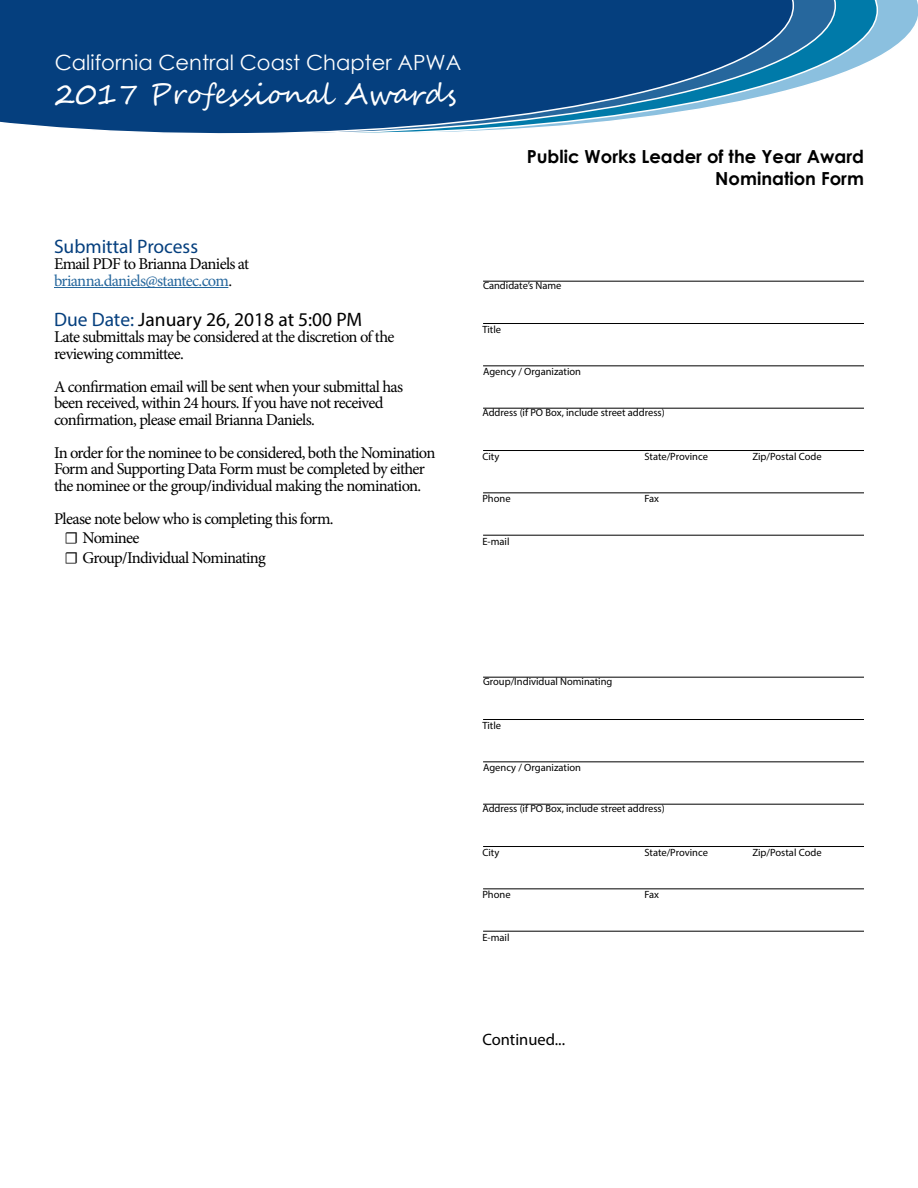
<style>
.page{position:relative;width:918px;height:1188px;background:#fff}
.page>*{position:absolute;margin:0;border:0;box-sizing:border-box;transform-origin:0 0}
.t1{font:28.5px "Segoe Script";color:#fff}
.t2{font:21px "Century Gothic";color:#fff}
.t3{font:19.5px "Myriad Pro";color:#000}
.t4{font:19.5px "Myriad Pro";color:#053f7e}
.t5{font:700 18px/21.6px "Century Gothic";color:#000;text-align:right}
.t6{font:16.5px/16.5px "Minion Pro";letter-spacing:-.045em;color:#000}
.t7{font:16.5px "Myriad Pro";color:#000}
.t8{font:10.5px "Myriad Pro";color:#000}
.s1{color:#26679d}
.s2{color:#053f7e}
</style>
<div class="page">
<svg style="left:878px;top:0;width:40px;height:57px"></svg>
<svg style="left:836px;top:0;width:42px;height:75px;background:#53a4c7"></svg>
<svg style="left:794px;top:0;width:42px;height:88px;background:#438db6"></svg>
<svg style="left:0;top:0;width:794px;height:134px;background:#1e548d"></svg>
<hr style="left:483px;top:281px;width:381px;height:1px;background:#000">
<hr style="left:483px;top:323px;width:381px;height:1px;background:#000">
<hr style="left:483px;top:365px;width:381px;height:1px;background:#000">
<hr style="left:483px;top:408px;width:381px;height:1px;background:#000">
<hr style="left:483px;top:450px;width:381px;height:1px;background:#000">
<hr style="left:483px;top:535px;width:381px;height:1px;background:#000">
<hr style="left:483px;top:492px;width:381px;height:1px;background:#000">
<hr style="left:54px;top:287px;width:174px;height:1px;background:#26679d">
<hr style="left:483px;top:677px;width:381px;height:1px;background:#000">
<hr style="left:483px;top:719px;width:381px;height:1px;background:#000">
<hr style="left:483px;top:761px;width:381px;height:1px;background:#000">
<hr style="left:483px;top:804px;width:381px;height:1px;background:#000">
<hr style="left:483px;top:846px;width:381px;height:1px;background:#000">
<hr style="left:483px;top:931px;width:381px;height:1px;background:#000">
<hr style="left:483px;top:888px;width:381px;height:1px;background:#000">
<p class="t2" style="left:55px;top:47px;width:408px">California Central Coast Chapter APWA</p>
<h1 class="t1" style="left:55px;top:71px;width:403px">2017 Professional Awards</h1>
<p class="t5" style="left:527px;top:145px;width:339px">Public Works Leader of the Year Award<br>Nomination Form</p>
<p class="t4" style="left:54px;top:234px;width:146px">Submittal Process</p>
<p class="t6" style="left:54px;top:256px;width:197px">Email PDF to Brianna Daniels at <span class="s1">brianna.daniels@stantec.com</span>.</p>
<p class="t3" style="left:54px;top:307px;width:310px"><span class="s2">Due Date:</span> January 26, 2018 at 5:00 PM</p>
<p class="t6" style="left:54px;top:329px;width:342px">Late submittals may be considered at the discretion of the reviewing committee.</p>
<p class="t6" style="left:54px;top:378px;width:351px">A confirmation email will be sent when your submittal has been received, within 24 hours. If you have not received confirmation, please email Brianna Daniels.</p>
<p class="t6" style="left:54px;top:444px;width:383px">In order for the nominee to be considered, both the Nomination<br>Form and Supporting Data Form must be completed by either the nominee or the group/individual making the nomination.</p>
<p class="t6" style="left:64px;top:509px;width:271px;line-height:19.5px;text-indent:-10px">Please note below who is completing this form. ☐ Nominee<br>☐ Group/Individual Nominating</p>
<p class="t8" style="left:483px;top:279px;width:80px">Candidate’s Name</p>
<p class="t8" style="left:482px;top:323px;width:20px">Title</p>
<p class="t8" style="left:483px;top:365px;width:99px">Agency / Organization</p>
<p class="t8" style="left:482px;top:406px;width:184px">Address (if PO Box, include street address)</p>
<p class="t8" style="left:482px;top:450px;width:19px">City</p>
<p class="t8" style="left:644px;top:450px;width:65px">State/Province</p>
<p class="t8" style="left:752px;top:450px;width:71px">Zip/Postal Code</p>
<p class="t8" style="left:482px;top:492px;width:30px">Phone</p>
<p class="t8" style="left:644px;top:492px;width:16px">Fax</p>
<p class="t8" style="left:482px;top:535px;width:29px">E-mail</p>
<p class="t8" style="left:483px;top:675px;width:131px">Group/Individual Nominating</p>
<p class="t8" style="left:482px;top:719px;width:20px">Title</p>
<p class="t8" style="left:483px;top:761px;width:99px">Agency / Organization</p>
<p class="t8" style="left:482px;top:802px;width:184px">Address (if PO Box, include street address)</p>
<p class="t8" style="left:482px;top:846px;width:19px">City</p>
<p class="t8" style="left:644px;top:846px;width:65px">State/Province</p>
<p class="t8" style="left:752px;top:846px;width:71px">Zip/Postal Code</p>
<p class="t8" style="left:482px;top:888px;width:30px">Phone</p>
<p class="t8" style="left:644px;top:888px;width:16px">Fax</p>
<p class="t8" style="left:482px;top:931px;width:29px">E-mail</p>
<p class="t7" style="left:482px;top:1029px;width:84px">Continued...</p>
</div>
